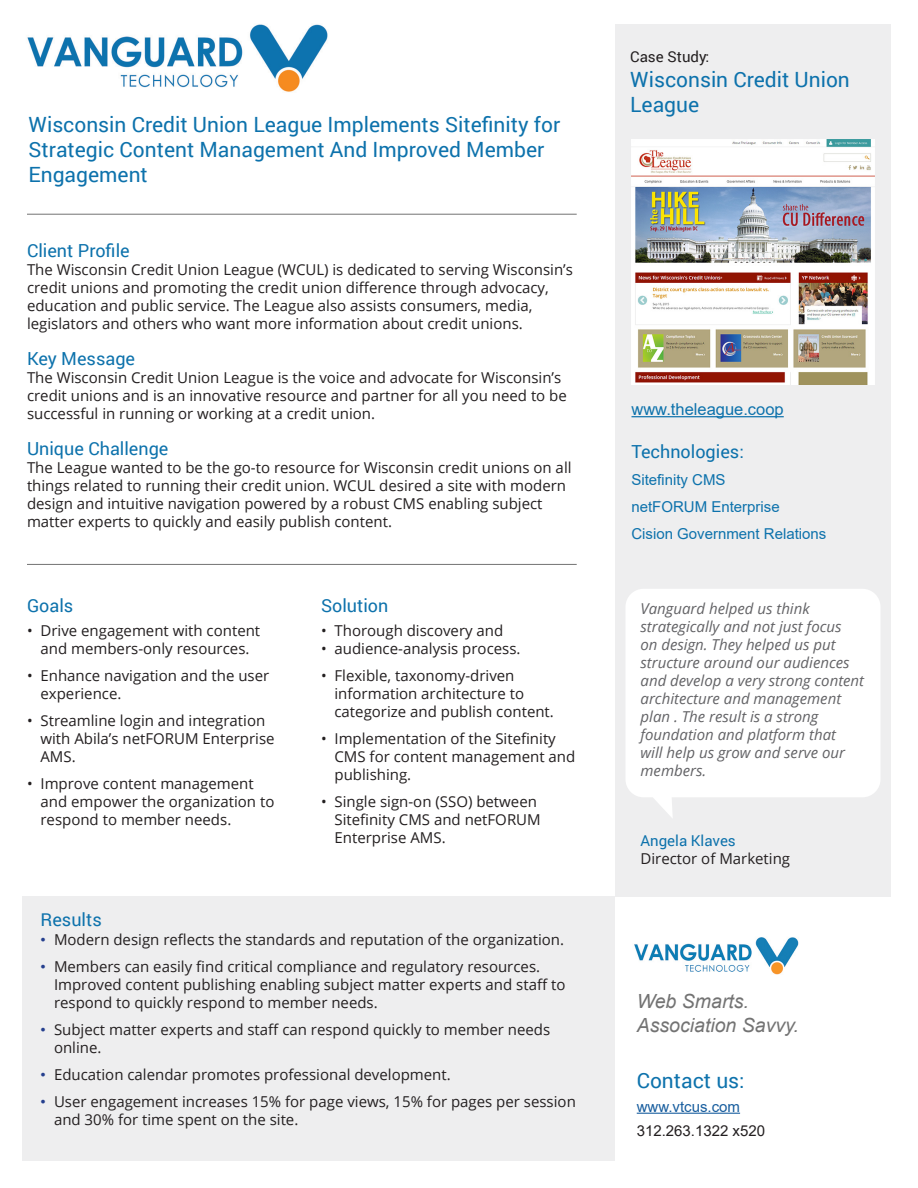
<style>
.page{position:relative;width:918px;height:1188px;background:#fff}
.page>*{position:absolute;margin:0;border:0;box-sizing:border-box;transform-origin:0 0}
.t1{font:21px/25.2px "Roboto";color:#0d72ac}
.t2{font:italic 19.5px "Arial";color:#737373}
.t3{font:18px "Roboto";color:#0d72ac}
.t4{font:16.5px "Arial";color:#0d72ac}
.t5{font:15px/18px "Open Sans";color:#231f20}
.t6{font:italic 15px/18px "Open Sans";color:#636366}
.t7{font:15px "Arial";color:#0d72ac}
.t8{font:15px "Arial";color:#231f20}
.t9{font:15px "Arial";color:#175d9e}
.t10{font:15px "Roboto";color:#0d72ac}
.t11{font:15px "Roboto";color:#231f20}
.s1{font-family:"Arial";color:#253f8e}
</style>
<div class="page">
<div style="left:22px;top:896px;width:593px;height:265px;background:#eeeeef"></div>
<div style="left:615px;top:24px;width:276px;height:872px;background:#eeeeef"></div>
<svg style="left:626px;top:589px;width:254px;height:229px;fill:#fff"></svg>
<img style="left:27px;top:24px;width:301px;height:68px">
<img style="left:632px;top:139px;width:242px;height:245px">
<hr style="left:632px;top:416px;width:152px;height:1px;background:#0d72ac">
<hr style="left:27px;top:214px;width:550px;height:1px;background:#737373">
<hr style="left:27px;top:564px;width:550px;height:1px;background:#737373">
<hr style="left:637px;top:1113px;width:103px;height:1px;background:#175d9e">
<img style="left:634px;top:937px;width:165px;height:38px">
<p class="t1" style="left:28px;top:111px;width:533px">Wisconsin Credit Union League Implements Sitefinity for<br>Strategic Content Management And Improved Member<br>Engagement</p>
<p class="t3" style="left:27px;top:238px;width:104px">Client Profile</p>
<p class="t5" style="left:27px;top:260px;width:547px">The Wisconsin Credit Union League (WCUL) is dedicated to serving Wisconsin’s credit unions and promoting the credit union difference through advocacy, education and public service. The League also assists consumers, media, legislators and others who want more information about credit unions.</p>
<p class="t3" style="left:27px;top:346px;width:110px">Key Message</p>
<p class="t5" style="left:27px;top:368px;width:541px">The Wisconsin Credit Union League is the voice and advocate for Wisconsin’s credit unions and is an innovative resource and partner for all you need to be successful in running or working at a credit union.</p>
<p class="t3" style="left:27px;top:436px;width:143px">Unique Challenge</p>
<p class="t5" style="left:27px;top:458px;width:546px">The League wanted to be the go-to resource for Wisconsin credit unions on all things related to running their credit union. WCUL desired a site with modern design and intuitive navigation powered by a robust CMS enabling subject matter experts to quickly and easily publish content.</p>
<p class="t3" style="left:27px;top:593px;width:48px">Goals</p>
<p class="t5" style="left:27px;top:621px;width:235px;text-align:center">• Drive engagement with content and members-only resources.</p>
<p class="t5" style="left:40px;top:666px;width:230px;text-indent:-14px">• Enhance navigation and the user experience.</p>
<p class="t5" style="left:40px;top:711px;width:236px;text-indent:-14px">• Streamline login and integration with Abila’s netFORUM Enterprise<br>AMS.</p>
<p class="t5" style="left:40px;top:774px;width:235px;text-indent:-14px">• Improve content management and empower the organization to respond to member needs.</p>
<p class="t3" style="left:40px;top:907px;width:63px">Results</p>
<p class="t3" style="left:321px;top:593px;width:69px">Solution</p>
<p class="t5" style="left:321px;top:621px;width:184px">• Thorough discovery and</p>
<p class="t5" style="left:321px;top:639px;width:201px">• audience-analysis process.</p>
<p class="t5" style="left:334px;top:666px;width:221px;text-indent:-14px">• Flexible, taxonomy-driven information architecture to categorize and publish content.</p>
<p class="t5" style="left:334px;top:729px;width:242px;text-indent:-14px">• Implementation of the Sitefinity<br>CMS for content management and publishing.</p>
<p class="t5" style="left:334px;top:792px;width:208px;text-indent:-14px">• Single sign-on (SSO) between<br>Sitefinity CMS and netFORUM<br>Enterprise AMS.</p>
<p class="t5" style="left:40px;top:931px;width:525px"><span class="s1">•</span> Modern design reflects the standards and reputation of the organization.</p>
<p class="t5" style="left:54px;top:958px;width:513px;text-indent:-14px"><span class="s1">•</span> Members can easily find critical compliance and regulatory resources.<br>Improved content publishing enabling subject matter experts and staff to respond to quickly respond to member needs.</p>
<p class="t5" style="left:54px;top:1021px;width:498px;text-indent:-14px"><span class="s1">•</span> Subject matter experts and staff can respond quickly to member needs online.</p>
<p class="t5" style="left:40px;top:1066px;width:412px"><span class="s1">•</span> Education calendar promotes professional development.</p>
<p class="t5" style="left:54px;top:1093px;width:523px;text-indent:-14px"><span class="s1">•</span> User engagement increases 15% for page views, 15% for pages per session and 30% for time spent on the site.</p>
<p class="t11" style="left:630px;top:46px;width:80px">Case Study:</p>
<p class="t1" style="left:630px;top:66px;width:221px">Wisconsin Credit Union<br>League</p>
<p class="t4" style="left:632px;top:398px;width:154px">www.theleague.coop</p>
<p class="t3" style="left:631px;top:439px;width:114px">Technologies:</p>
<p class="t7" style="left:631px;top:469px;width:96px">Sitefinity CMS</p>
<p class="t7" style="left:631px;top:496px;width:150px">netFORUM Enterprise</p>
<p class="t7" style="left:631px;top:523px;width:197px">Cision Government Relations</p>
<p class="t6" style="left:641px;top:600px;width:225px">Vanguard helped us think strategically and not just focus<br>on design. They helped us put structure around our audiences and develop a very strong content architecture and management plan . The result is a strong foundation and platform that<br>will help us grow and serve our members.</p>
<p class="t10" style="left:641px;top:830px;width:97px">Angela Klaves</p>
<p class="t5" style="left:641px;top:849px;width:151px">Director of Marketing</p>
<p class="t2" style="left:637px;top:989px;width:114px">Web Smarts.</p>
<p class="t2" style="left:637px;top:1012px;width:164px">Association Savvy.</p>
<p class="t1" style="left:637px;top:1067px;width:109px">Contact us:</p>
<p class="t9" style="left:637px;top:1096px;width:105px">www.vtcus.com</p>
<p class="t8" style="left:637px;top:1120px;width:130px">312.263.1322 x520</p>
</div>
